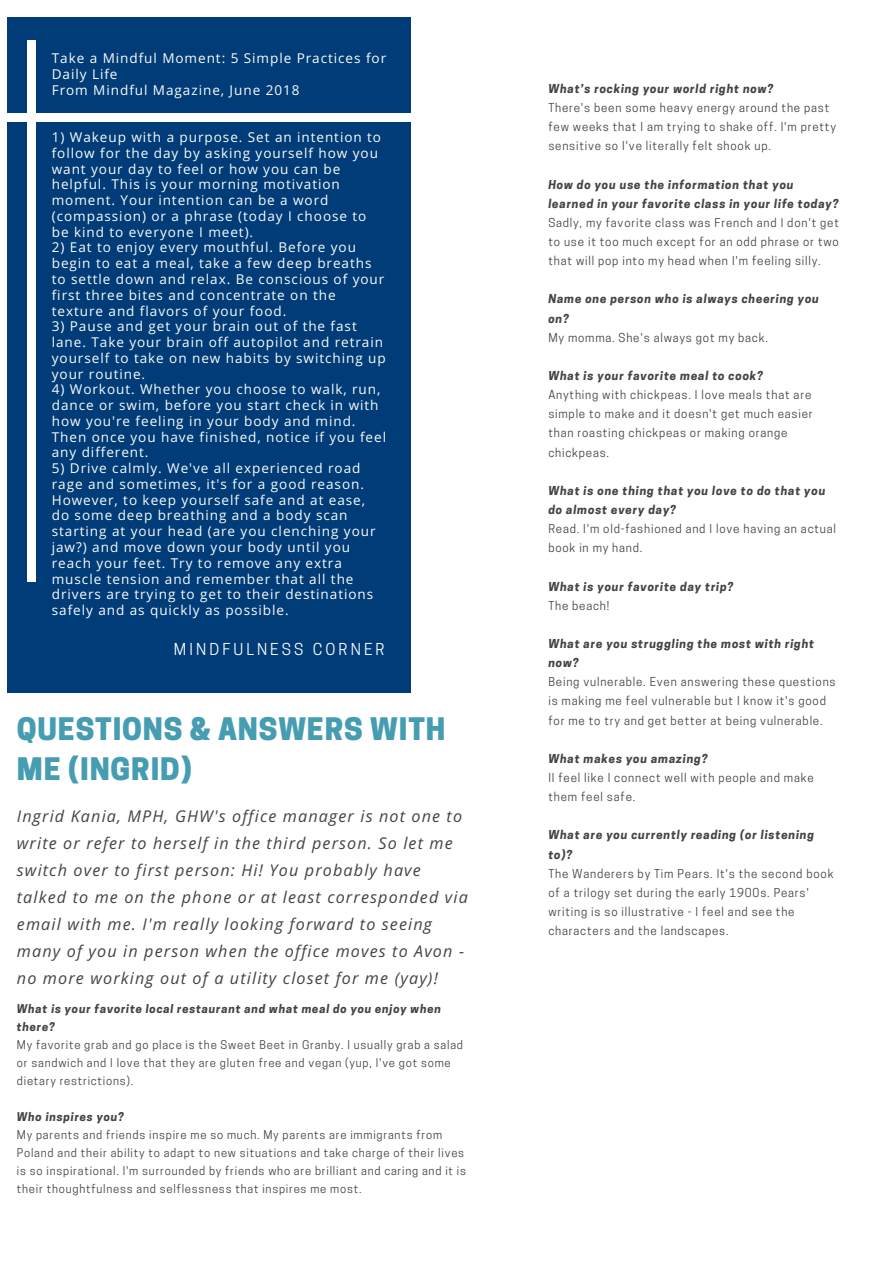
<style>
.page{position:relative;width:893px;height:1263px;background:#fff}
.page>*{position:absolute;margin:0;border:0;box-sizing:border-box;transform-origin:0 0}
.t1{font:800 29.1px/40.5px "Cooper Hewitt";letter-spacing:.03em;color:#469db2}
.t2{font:italic 16.2px/27px "Open Sans";letter-spacing:.07em;color:#444440}
.t3{font:15.45px "Cooper Hewitt";letter-spacing:.2em;color:#fbfbfb}
.t4{font:13.5px/15.8px "Open Sans";letter-spacing:.07em;color:#fbfbfb}
.t5{font:11.55px/19.2px "Cooper Hewitt";letter-spacing:.07em;color:#444440}
.t6{font:italic 700 11.55px/19.2px "Cooper Hewitt";letter-spacing:.07em;color:#444440}
.t7{font:11.4px/18px "Cooper Hewitt";letter-spacing:.07em;color:#444440}
.t8{font:italic 700 11.4px/18px "Cooper Hewitt";letter-spacing:.07em;color:#444440}
</style>
<div class="page">
<div style="left:8px;top:17px;width:403px;height:675px;background:#003c77"></div>
<div style="left:0;top:113px;width:48px;height:8px;background:#fff"></div>
<div style="left:372px;top:113px;width:48px;height:8px;background:#fff"></div>
<div style="left:46px;top:113px;width:327px;height:8px;background:#fff"></div>
<div style="left:28px;top:40px;width:8px;height:49px;background:#fff"></div>
<div style="left:28px;top:533px;width:8px;height:49px;background:#fff"></div>
<div style="left:28px;top:88px;width:8px;height:337px;background:#fff"></div>
<div style="left:28px;top:424px;width:8px;height:111px;background:#fff"></div>
<p class="t4" style="left:52px;top:50px;width:336px">Take a Mindful Moment: 5 Simple Practices for<br>Daily Life<br>From Mindful Magazine, June 2018</p>
<p class="t4" style="left:52px;top:129px;width:331px">1) Wakeup with a purpose. Set an intention to follow for the day by asking yourself how you want your day to feel or how you can be helpful. This is your morning motivation moment. Your intention can be a word (compassion) or a phrase (today I choose to be kind to everyone I meet).</p>
<p class="t4" style="left:52px;top:239px;width:334px">2) Eat to enjoy every mouthful. Before you begin to eat a meal, take a few deep breaths to settle down and relax. Be conscious of your first three bites and concentrate on the texture and flavors of your food.</p>
<p class="t4" style="left:52px;top:318px;width:336px">3) Pause and get your brain out of the fast lane. Take your brain off autopilot and retrain yourself to take on new habits by switching up your routine.</p>
<p class="t4" style="left:52px;top:381px;width:336px">4) Workout. Whether you choose to walk, run, dance or swim, before you start check in with how you're feeling in your body and mind.<br>Then once you have finished, notice if you feel any different.</p>
<p class="t4" style="left:52px;top:460px;width:325px">5) Drive calmly. We've all experienced road rage and sometimes, it's for a good reason.<br>However, to keep yourself safe and at ease, do some deep breathing and a body scan starting at your head (are you clenching your jaw?) and move down your body until you reach your feet. Try to remove any extra muscle tension and remember that all the drivers are trying to get to their destinations safely and as quickly as possible.</p>
<p class="t3" style="left:174px;top:643px;width:212px">MINDFULNESS CORNER</p>
<h1 class="t1" style="left:17px;top:712px;width:430px">QUESTIONS &amp; ANSWERS WITH<br>ME (INGRID)</h1>
<p class="t2" style="left:17px;top:802px;width:452px">Ingrid Kania, MPH, GHW's office manager is not one to write or refer to herself in the third person. So let me switch over to first person: Hi! You probably have talked to me on the phone or at least corresponded via email with me. I'm really looking forward to seeing many of you in person when the office moves to Avon - no more working out of a utility closet for me (yay)!</p>
<p class="t8" style="left:17px;top:1001px;width:426px">What is your favorite local restaurant and what meal do you enjoy when there?</p>
<p class="t7" style="left:17px;top:1037px;width:448px">My favorite grab and go place is the Sweet Beet in Granby. I usually grab a salad or sandwich and I love that they are gluten free and vegan (yup, I've got some dietary restrictions).</p>
<p class="t8" style="left:17px;top:1109px;width:108px">Who inspires you?</p>
<p class="t7" style="left:17px;top:1127px;width:451px">My parents and friends inspire me so much. My parents are immigrants from Poland and their ability to adapt to new situations and take charge of their lives is so inspirational. I'm surrounded by friends who are brilliant and caring and it is their thoughtfulness and selflessness that inspires me most.</p>
<p class="t6" style="left:548px;top:80px;width:226px">What’s rocking your world right now?</p>
<p class="t5" style="left:548px;top:99px;width:289px">There's been some heavy energy around the past few weeks that I am trying to shake off. I'm pretty sensitive so I've literally felt shook up.</p>
<p class="t6" style="left:548px;top:176px;width:292px">How do you use the information that you learned in your favorite class in your life today?</p>
<p class="t5" style="left:548px;top:214px;width:292px;text-align:justify">Sadly, my favorite class was French and I don't get to use it too much except for an odd phrase or two that will pop into my head when I'm feeling silly.</p>
<p class="t6" style="left:548px;top:291px;width:272px">Name one person who is always cheering you on?</p>
<p class="t5" style="left:548px;top:329px;width:221px">My momma. She's always got my back.</p>
<p class="t6" style="left:548px;top:367px;width:216px">What is your favorite meal to cook?</p>
<p class="t5" style="left:548px;top:387px;width:266px">Anything with chickpeas. I love meals that are simple to make and it doesn't get much easier than roasting chickpeas or making orange chickpeas.</p>
<p class="t6" style="left:548px;top:482px;width:279px">What is one thing that you love to do that you do almost every day?</p>
<p class="t5" style="left:548px;top:521px;width:289px">Read. I'm old-fashioned and I love having an actual book in my hand.</p>
<p class="t6" style="left:548px;top:578px;width:186px">What is your favorite day trip?</p>
<p class="t5" style="left:548px;top:597px;width:63px">The beach!</p>
<p class="t6" style="left:548px;top:635px;width:267px">What are you struggling the most with right now?</p>
<p class="t5" style="left:548px;top:674px;width:289px">Being vulnerable. Even answering these questions is making me feel vulnerable but I know it's good for me to try and get better at being vulnerable.</p>
<p class="t6" style="left:548px;top:750px;width:161px">What makes you amazing?</p>
<p class="t5" style="left:548px;top:769px;width:267px">II feel like I connect well with people and make them feel safe.</p>
<p class="t6" style="left:548px;top:827px;width:267px">What are you currently reading (or listening to)?</p>
<p class="t5" style="left:548px;top:865px;width:287px">The Wanderers by Tim Pears. It's the second book of a trilogy set during the early 1900s. Pears' writing is so illustrative - I feel and see the characters and the landscapes.</p>
</div>
